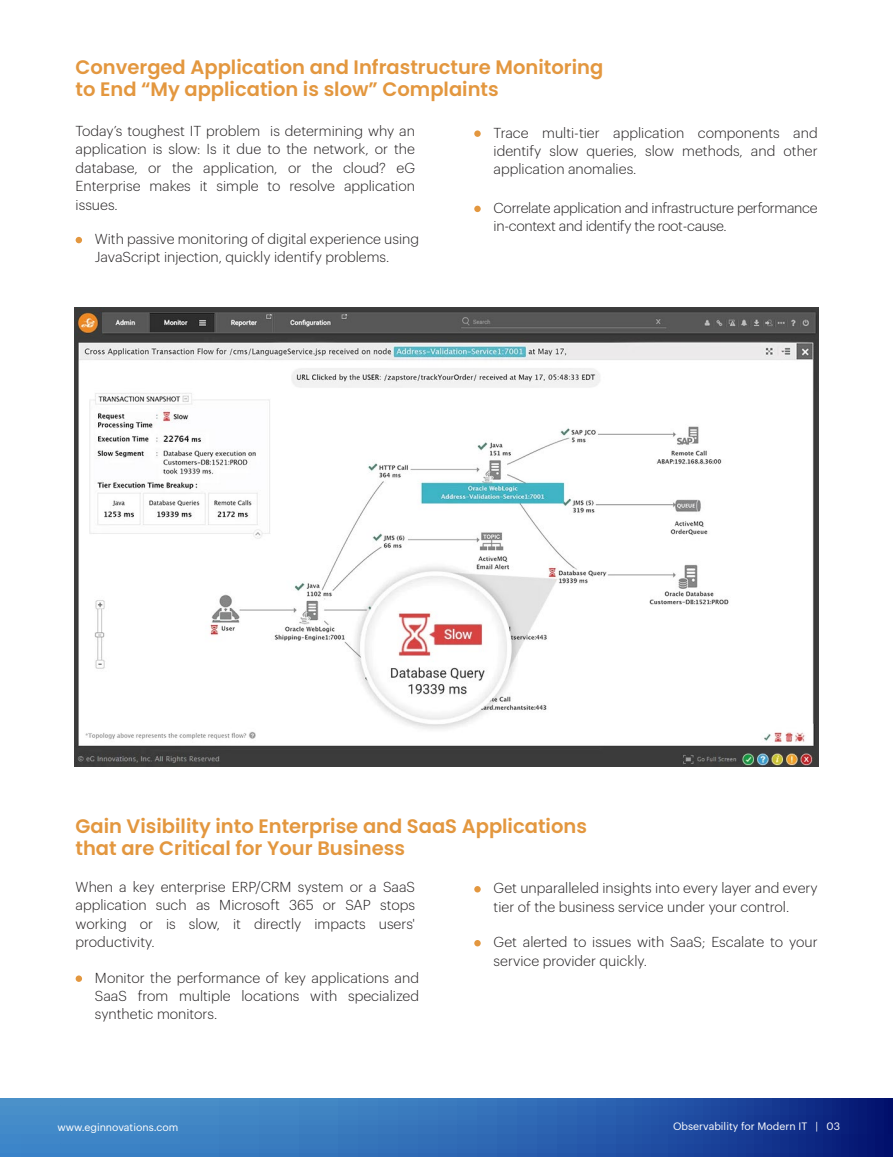
<style>
.page{position:relative;width:893px;height:1157px;background:#fff}
.page>*{position:absolute;margin:0;border:0;box-sizing:border-box;transform-origin:0 0}
.t1{font:600 19.5px/22.5px "Poppins";color:#e3973f}
.t2{font:300 14.1px/18.5px "Graphik";color:#221f20;text-align:justify}
.t3{font:300 14.1px/18.5px "Graphik";letter-spacing:-.02em;color:#221f20}
.t4{font:10.5px "Graphik";color:#fff}
</style>
<div class="page">
<svg style="left:0;top:1098px;width:893px;height:59px;background:#2e65af"></svg>
<div style="left:474px;top:130px;width:7px;height:7px;background:#e3973f;border-radius:50%"></div>
<div style="left:474px;top:206px;width:7px;height:6px;background:#e3973f;border-radius:50%"></div>
<svg style="left:76px;top:237px;width:6px;height:6px"></svg>
<div style="left:474px;top:886px;width:7px;height:6px;background:#e3973f;border-radius:50%"></div>
<div style="left:474px;top:940px;width:7px;height:6px;background:#e3973f;border-radius:50%"></div>
<div style="left:76px;top:975px;width:6px;height:7px;background:#e3973f;border-radius:50%"></div>
<img style="left:74px;top:308px;width:745px;height:458px">
<h1 class="t1" style="left:75px;top:56px;width:529px">Converged Application and Infrastructure Monitoring to End “My application is slow” Complaints</h1>
<p class="t2" style="left:76px;top:121px;width:341px">Today’s toughest IT problem is determining why an application is slow: Is it due to the network, or the database, or the application, or the cloud? eG Enterprise makes it simple to resolve application issues.</p>
<p class="t2" style="left:95px;top:228px;width:326px">With passive monitoring of digital experience using<br>JavaScript injection, quickly identify problems.</p>
<p class="t2" style="left:494px;top:122px;width:326px">Trace multi-tier application components and identify slow queries, slow methods, and other application anomalies.</p>
<p class="t3" style="left:494px;top:197px;width:326px">Correlate application and infrastructure performance in-context and identify the root-cause.</p>
<h1 class="t1" style="left:75px;top:815px;width:513px">Gain Visibility into Enterprise and SaaS Applications that are Critical for Your Business</h1>
<p class="t2" style="left:76px;top:876px;width:341px">When a key enterprise ERP/CRM system or a SaaS application such as Microsoft 365 or SAP stops working or is slow, it directly impacts users' productivity.</p>
<p class="t2" style="left:494px;top:878px;width:326px">Get unparalleled insights into every layer and every tier of the business service under your control.</p>
<p class="t2" style="left:494px;top:931px;width:326px">Get alerted to issues with SaaS; Escalate to your service provider quickly.</p>
<p class="t2" style="left:95px;top:967px;width:326px">Monitor the performance of key applications and SaaS from multiple locations with specialized synthetic monitors.</p>
<p class="t4" style="left:57px;top:1119px;width:122px">www.eginnovations.com</p>
<p class="t4" style="left:673px;top:1118px;width:168px">Observability for Modern IT | 03</p>
</div>
